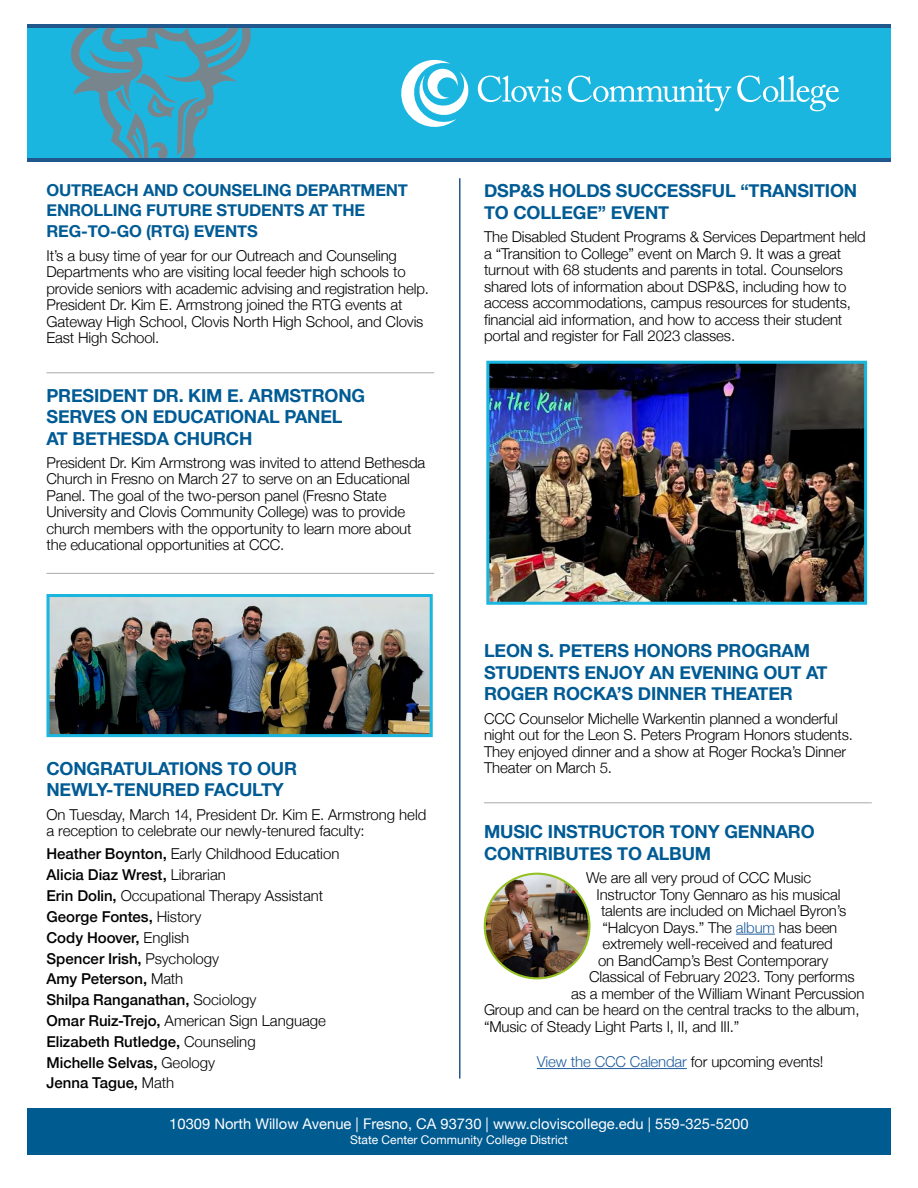
<style>
.page{position:relative;width:918px;height:1188px;background:#fff}
.page>*{position:absolute;margin:0;border:0;box-sizing:border-box;transform-origin:0 0}
.t1{font:700 18px/21.6px "Helvetica Neue";letter-spacing:-.01em;color:#005b94}
.t2{font:700 16.5px/19.8px "Helvetica Neue";letter-spacing:-.01em;color:#005b94}
.t3{font:300 15px/16.5px "Helvetica Neue";letter-spacing:-.01em;color:#000}
.t4{font:500 15px "Helvetica Neue";color:#000}
.t5{font:300 15px "Helvetica Neue";letter-spacing:-.01em;color:#215e9e}
.t6{font:14.7px "Helvetica Neue";color:#fff}
.t7{font:12px "Helvetica Neue";color:#fff}
.s1{font-weight:500}
.s2{font-weight:300}
.s3{color:#215e9e}
.s4{color:#000}
</style>
<div class="page">
<div style="left:27px;top:1108px;width:864px;height:46px;background:#005b91"></div>
<div style="left:27px;top:25px;width:864px;height:136px;background:#1bb6e0"></div>
<svg style="left:478px;top:76px;width:83px;height:26px"></svg>
<svg style="left:737px;top:76px;width:102px;height:35px"></svg>
<svg style="left:568px;top:76px;width:163px;height:35px"></svg>
<svg style="left:401px;top:59px;width:67px;height:68px"></svg>
<svg style="left:70px;top:28px;width:184px;height:131px"></svg>
<hr style="left:27px;top:25px;width:864px;height:3px;background:#20588d">
<hr style="left:27px;top:159px;width:864px;height:3px;background:#20588d">
<hr style="left:459px;top:178px;width:1px;height:901px;background:#27588d">
<hr style="left:46px;top:372px;width:388px;height:1px;background:#a7a9ac">
<hr style="left:46px;top:573px;width:388px;height:1px;background:#a7a9ac">
<img style="left:50px;top:598px;width:379px;height:135px">
<div style="left:46px;top:594px;width:387px;height:143px;border:3px solid #1bb6e0"></div>
<hr style="left:736px;top:934px;width:39px;height:1px;background:#215e9e">
<img style="left:490px;top:365px;width:373px;height:236px">
<div style="left:486px;top:361px;width:381px;height:244px;border:3px solid #1bb6e0"></div>
<hr style="left:484px;top:802px;width:388px;height:1px;background:#a7a9ac">
<hr style="left:537px;top:1068px;width:150px;height:1px;background:#215e9e">
<img style="left:485px;top:874px;width:104px;height:104px;border-radius:52px">
<div style="left:484px;top:873px;width:107px;height:106px;border:2px solid #95c122;border-radius:50%"></div>
<h2 class="t2" style="left:46px;top:181px;width:363px">OUTREACH AND COUNSELING DEPARTMENT<br>ENROLLING FUTURE STUDENTS AT THE</h2>
<h2 class="t2" style="left:46px;top:222px;width:213px">REG-TO-GO (RTG) EVENTS</h2>
<p class="t3" style="left:46px;top:246px;width:384px">It’s a busy time of year for our Outreach and Counseling Departments who are visiting local feeder high schools to provide seniors with academic advising and registration help.<br>President Dr. Kim E. Armstrong joined the RTG events at Gateway High School, Clovis North High School, and Clovis East High School.</p>
<h2 class="t1" style="left:46px;top:385px;width:320px">PRESIDENT DR. KIM E. ARMSTRONG<br>SERVES ON EDUCATIONAL PANEL<br>AT BETHESDA CHURCH</h2>
<p class="t3" style="left:46px;top:453px;width:380px">President Dr. Kim Armstrong was invited to attend Bethesda Church in Fresno on March 27 to serve on an Educational Panel. The goal of the two-person panel (Fresno State University and Clovis Community College) was to provide church members with the opportunity to learn more about the educational opportunities at CCC.</p>
<h2 class="t1" style="left:46px;top:758px;width:252px">CONGRATULATIONS TO OUR<br>NEWLY-TENURED FACULTY</h2>
<p class="t3" style="left:46px;top:805px;width:381px">On Tuesday, March 14, President Dr. Kim E. Armstrong held a reception to celebrate our newly-tenured faculty:</p>
<p class="t3" style="left:46px;top:845px;width:294px"><span class="s1">Heather Boynton,</span> Early Childhood Education</p>
<p class="t4" style="left:46px;top:863px;width:181px">Alicia Diaz Wrest, <span class="s2">Librarian</span></p>
<p class="t3" style="left:46px;top:886px;width:278px"><span class="s1">Erin Dolin,</span> Occupational Therapy Assistant</p>
<p class="t4" style="left:46px;top:905px;width:157px">George Fontes, <span class="s2">History</span></p>
<p class="t4" style="left:46px;top:925px;width:144px">Cody Hoover, <span class="s2">English</span></p>
<p class="t4" style="left:46px;top:946px;width:174px">Spencer Irish, <span class="s2">Psychology</span></p>
<p class="t4" style="left:46px;top:967px;width:138px">Amy Peterson, <span class="s2">Math</span></p>
<p class="t4" style="left:46px;top:988px;width:211px">Shilpa Ranganathan, <span class="s2">Sociology</span></p>
<p class="t3" style="left:46px;top:1011px;width:281px"><span class="s1">Omar Ruiz-Trejo,</span> American Sign Language</p>
<p class="t4" style="left:46px;top:1029px;width:211px">Elizabeth Rutledge, <span class="s2">Counseling</span></p>
<p class="t4" style="left:46px;top:1050px;width:170px">Michelle Selvas, <span class="s2">Geology</span></p>
<p class="t4" style="left:46px;top:1071px;width:129px">Jenna Tague, <span class="s2">Math</span></p>
<h2 class="t1" style="left:484px;top:181px;width:375px">DSP&amp;S HOLDS SUCCESSFUL “TRANSITION<br>TO COLLEGE” EVENT</h2>
<p class="t3" style="left:484px;top:228px;width:383px">The Disabled Student Programs &amp; Services Department held a “Transition to College” event on March 9. It was a great turnout with 68 students and parents in total. Counselors shared lots of information about DSP&amp;S, including how to access accommodations, campus resources for students, financial aid information, and how to access their student portal and register for Fall 2023 classes.</p>
<h2 class="t1" style="left:484px;top:640px;width:345px">LEON S. PETERS HONORS PROGRAM<br>STUDENTS ENJOY AN EVENING OUT AT<br>ROGER ROCKA’S DINNER THEATER</h2>
<p class="t3" style="left:484px;top:709px;width:370px">CCC Counselor Michelle Warkentin planned a wonderful night out for the Leon S. Peters Program Honors students.<br>They enjoyed dinner and a show at Roger Rocka’s Dinner Theater on March 5.</p>
<h2 class="t1" style="left:484px;top:822px;width:332px">MUSIC INSTRUCTOR TONY GENNARO<br>CONTRIBUTES TO ALBUM</h2>
<p class="t3" style="left:586px;top:868px;width:227px">We are all very proud of CCC Music</p>
<p class="t3" style="left:597px;top:885px;width:245px">Instructor Tony Gennaro as his musical</p>
<p class="t3" style="left:601px;top:901px;width:247px">talents are included on Michael Byron’s</p>
<p class="t3" style="left:603px;top:918px;width:236px">“Halcyon Days.” The <span class="s3">album</span> has been</p>
<p class="t3" style="left:603px;top:934px;width:232px">extremely well-received and featured</p>
<p class="t3" style="left:598px;top:951px;width:232px">on BandCamp’s Best Contemporary</p>
<p class="t3" style="left:589px;top:967px;width:267px">Classical of February 2023. Tony performs</p>
<p class="t3" style="left:571px;top:984px;width:295px">as a member of the William Winant Percussion</p>
<p class="t3" style="left:484px;top:1000px;width:377px">Group and can be heard on the central tracks to the album,</p>
<p class="t3" style="left:484px;top:1017px;width:257px">“Music of Steady Light Parts I, II, and III.”</p>
<p class="t5" style="left:537px;top:1050px;width:288px">View the CCC Calendar <span class="s4">for upcoming events!</span></p>
<p class="t6" style="left:169px;top:1113px;width:581px">10309 North Willow Avenue | Fresno, CA 93730 | www.cloviscollege.edu | 559-325-5200</p>
<p class="t7" style="left:350px;top:1131px;width:219px">State Center Community College District</p>
</div>
